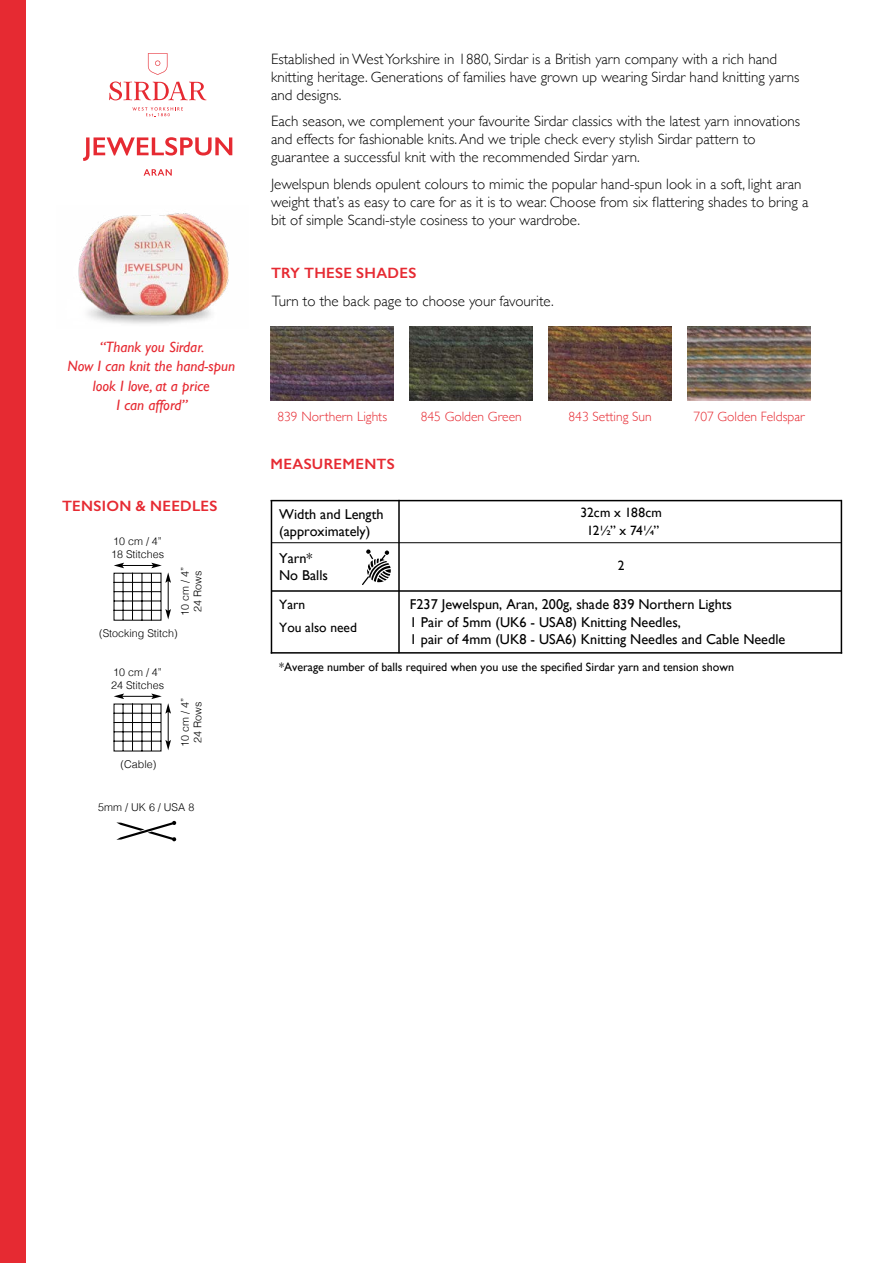
<style>
.page{position:relative;width:893px;height:1263px;background:#fff}
.page>*{position:absolute;margin:0;border:0;box-sizing:border-box;transform-origin:0 0}
.t1{font:300 15px/18px "Gill Sans";color:#000}
.t2{font:italic 15px/19.5px "Gill Sans";color:#e62a32;text-align:center}
.t3{font:600 15px "Gill Sans";letter-spacing:.02em;color:#e62a32}
.t4{font:14.25px/17.1px "Gill Sans";color:#000}
.t5{font:300 13.5px "Gill Sans";color:#e62a32}
.t6{font:13.5px/18px "Gill Sans";color:#000;text-align:center}
.t7{font:12px "Gill Sans";color:#000}
.t8{font:300 10.8px/12.9px "Helvetica";color:#000}
</style>
<div class="page">
<div style="left:0;top:0;width:26px;height:1263px;background:#e62a32"></div>
<img style="left:78px;top:213px;width:151px;height:111px">
<svg style="left:144px;top:169px;width:28px;height:7px"></svg>
<svg style="left:148px;top:53px;width:19px;height:22px"></svg>
<svg style="left:132px;top:107px;width:51px;height:10px"></svg>
<svg style="left:109px;top:82px;width:97px;height:18px"></svg>
<svg style="left:83px;top:137px;width:149px;height:24px"></svg>
<img style="left:687px;top:326px;width:123px;height:75px">
<img style="left:271px;top:326px;width:123px;height:75px">
<img style="left:410px;top:326px;width:123px;height:75px">
<img style="left:548px;top:326px;width:124px;height:75px">
<svg style="left:113px;top:563px;width:58px;height:58px"></svg>
<svg style="left:113px;top:693px;width:58px;height:59px"></svg>
<hr style="left:271px;top:652px;width:571px;height:2px;background:#000">
<hr style="left:841px;top:500px;width:1px;height:154px;background:#000">
<hr style="left:271px;top:500px;width:570px;height:1px;background:#000">
<hr style="left:398px;top:500px;width:2px;height:153px;background:#000">
<hr style="left:271px;top:500px;width:1px;height:154px;background:#000">
<svg style="left:362px;top:549px;width:29px;height:36px"></svg>
<hr style="left:271px;top:590px;width:570px;height:2px;background:#000">
<svg style="left:116px;top:821px;width:60px;height:20px"></svg>
<hr style="left:271px;top:542px;width:570px;height:1px;background:#000">
<p class="t2" style="left:67px;top:337px;width:169px">“Thank you Sirdar.<br>Now I can knit the hand-spun look I love, at a price<br>I can afford”</p>
<p class="t3" style="left:62px;top:497px;width:157px">TENSION &amp; NEEDLES</p>
<p class="t8" style="left:111px;top:534px;width:55px">10 cm / 4”<br>18 Stitches</p>
<p class="t8" style="left:178px;top:616px;width:50px;text-align:center;rotate:-90deg">10 cm / 4”<br>24 Rows</p>
<p class="t8" style="left:99px;top:626px;width:80px">(Stocking Stitch)</p>
<p class="t8" style="left:111px;top:665px;width:55px">10 cm / 4”<br>24 Stitches</p>
<p class="t8" style="left:121px;top:757px;width:37px">(Cable)</p>
<p class="t8" style="left:178px;top:747px;width:50px;text-align:center;rotate:-90deg">10 cm / 4”<br>24 Rows</p>
<p class="t8" style="left:98px;top:800px;width:97px">5mm / UK 6 / USA 8</p>
<p class="t1" style="left:271px;top:49px;width:530px">Established in West Yorkshire in 1880, Sirdar is a British yarn company with a rich hand knitting heritage. Generations of families have grown up wearing Sirdar hand knitting yarns and designs.</p>
<p class="t1" style="left:271px;top:111px;width:531px">Each season, we complement your favourite Sirdar classics with the latest yarn innovations and effects for fashionable knits. And we triple check every stylish Sirdar pattern to guarantee a successful knit with the recommended Sirdar yarn.</p>
<p class="t1" style="left:271px;top:174px;width:539px">Jewelspun blends opulent colours to mimic the popular hand-spun look in a soft, light aran weight that’s as easy to care for as it is to wear. Choose from six flattering shades to bring a bit of simple Scandi-style cosiness to your wardrobe.</p>
<p class="t3" style="left:271px;top:264px;width:147px">TRY THESE SHADES</p>
<p class="t1" style="left:272px;top:291px;width:284px">Turn to the back page to choose your favourite.</p>
<p class="t5" style="left:277px;top:406px;width:111px">839 Northern Lights</p>
<p class="t5" style="left:421px;top:406px;width:103px">845 Golden Green</p>
<p class="t5" style="left:569px;top:406px;width:85px">843 Setting Sun</p>
<p class="t5" style="left:694px;top:406px;width:113px">707 Golden Feldspar</p>
<p class="t3" style="left:271px;top:455px;width:126px">MEASUREMENTS</p>
<p class="t6" style="left:580px;top:503px;width:83px">32cm x 188cm<br>12½” x 74¼”</p>
<p class="t6" style="left:618px;top:556px;width:8px">2</p>
<p class="t4" style="left:279px;top:505px;width:106px">Width and Length (approximately)</p>
<p class="t4" style="left:279px;top:549px;width:50px">Yarn*<br>No Balls</p>
<p class="t6" style="left:279px;top:595px;width:28px">Yarn</p>
<p class="t4" style="left:410px;top:595px;width:324px">F237 Jewelspun, Aran, 200g, shade 839 Northern Lights</p>
<p class="t6" style="left:279px;top:618px;width:79px">You also need</p>
<p class="t4" style="left:410px;top:613px;width:377px">1 Pair of 5mm (UK6 - USA8) Knitting Needles,<br>1 pair of 4mm (UK8 - USA6) Knitting Needles and Cable Needle</p>
<p class="t7" style="left:279px;top:659px;width:456px">*Average number of balls required when you use the specified Sirdar yarn and tension shown</p>
</div>
